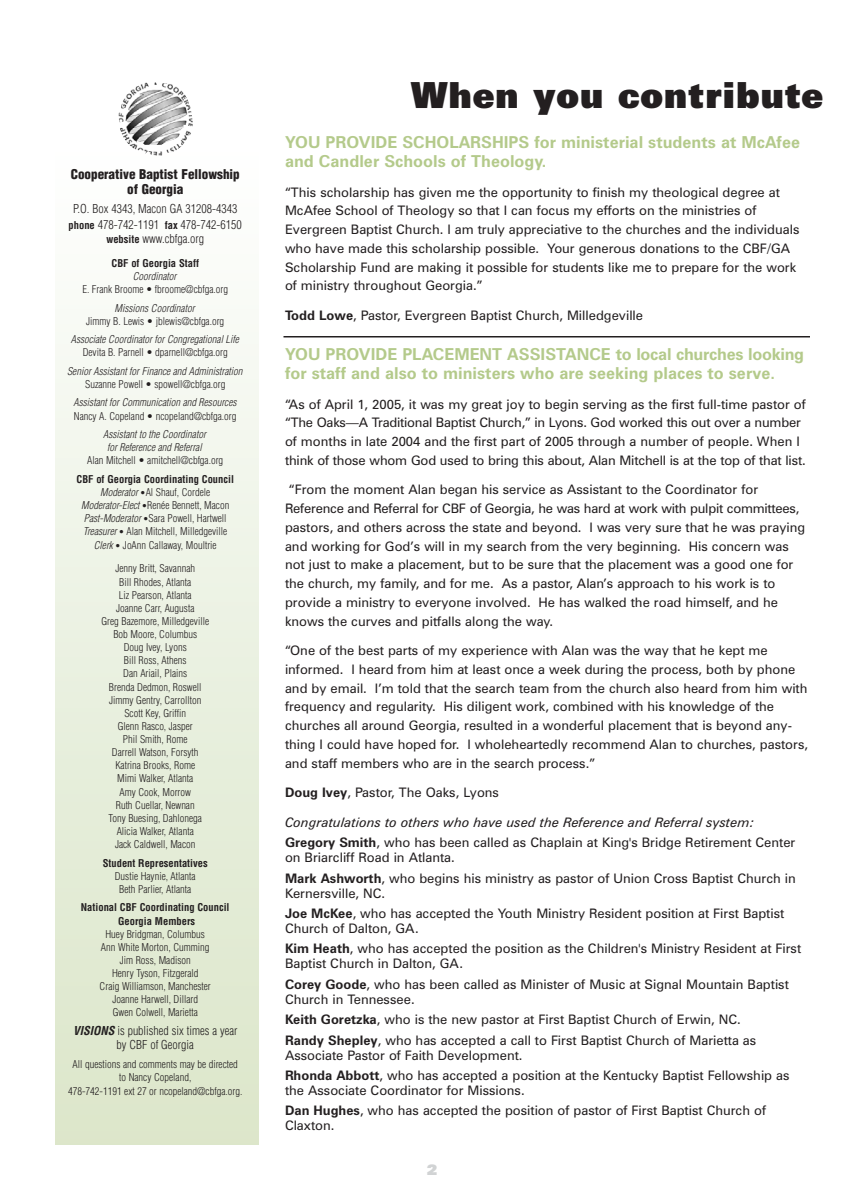
<style>
.page{position:relative;width:864px;height:1188px;background:#fff}
.page>*{position:absolute;margin:0;border:0;box-sizing:border-box;transform-origin:0 0}
.t1{font:900 36px "Zurich BT";color:#231f20}
.t2{font:700 16.5px/18.8px "Zurich BT";color:#b4ca8b}
.t3{font:900 15px "Zurich BT";color:#d1d3d4}
.t4{font:13.2px/18.8px "Zurich BT";color:#231f20}
.t5{font:italic 13.2px/20.4px "Zurich BT";color:#231f20}
.t6{font:900 condensed 13.2px/15px "Helvetica";color:#231f20;text-align:center}
.t7{font:300 condensed 12px/16.8px "Helvetica";color:#231f20;text-align:center}
.t8{font:300 condensed 10.5px/13.2px "Helvetica";color:#231f20;text-align:center}
.t9{font:italic 300 condensed 10.5px/13.2px "Helvetica";color:#231f20;text-align:center}
.t10{font:700 condensed 10.5px/13.2px "Helvetica";color:#231f20;text-align:center}
.s1{font-weight:700;font-size:10.5px}
.s2{font-weight:700}
.s3{font-style:italic}
.s4{font-size:9px}
.s5{font-weight:700;font-style:italic}
.s6{font-weight:700;font-style:normal}
.s7{font-style:normal}
</style>
<div class="page">
<div style="left:56px;top:149px;width:202px;height:996px;background:linear-gradient(to bottom,#fdfefd,#dae5c8)"></div>
<img style="left:118px;top:82px;width:75px;height:74px">
<hr style="left:284px;top:336px;width:526px;height:2px;background:#231f20">
<p class="t6" style="left:71px;top:168px;width:171px">Cooperative Baptist Fellowship of Georgia</p>
<p class="t7" style="left:69px;top:201px;width:175px">P.O. Box 4343, Macon GA 31208-4343 <span class="s1">phone</span> 478-742-1191 <span class="s1">fax</span> 478-742-6150</p>
<p class="t7" style="left:106px;top:231px;width:99px"><span class="s1">website</span> www.cbfga.org</p>
<p class="t10" style="left:112px;top:257px;width:89px">CBF of Georgia Staff</p>
<p class="t9" style="left:133px;top:270px;width:45px">Coordinator</p>
<p class="t8" style="left:82px;top:283px;width:147px">E. Frank Broome • fbroome@cbfga.org</p>
<p class="t9" style="left:115px;top:302px;width:82px">Missions Coordinator</p>
<p class="t8" style="left:86px;top:315px;width:140px">Jimmy B. Lewis • jblewis@cbfga.org</p>
<p class="t9" style="left:71px;top:334px;width:170px">Associate Coordinator for Congregational Life</p>
<p class="t8" style="left:83px;top:347px;width:147px">Devita B. Parnell • dparnell@cbfga.org</p>
<p class="t9" style="left:67px;top:365px;width:177px">Senior Assistant for Finance and Administration</p>
<p class="t8" style="left:85px;top:378px;width:142px">Suzanne Powell • spowell@cbfga.org</p>
<p class="t9" style="left:74px;top:397px;width:165px">Assistant for Communication and Resources</p>
<p class="t8" style="left:74px;top:410px;width:164px">Nancy A. Copeland • ncopeland@cbfga.org</p>
<p class="t9" style="left:103px;top:429px;width:104px">Assistant to the Coordinator for Reference and Referral</p>
<p class="t8" style="left:87px;top:455px;width:138px">Alan Mitchell • amitchell@cbfga.org</p>
<p class="t8" style="left:77px;top:473px;width:159px"><span class="s2">CBF of Georgia Coordinating Council </span><span class="s3">Moderator</span> <span class="s4">•</span>Al Shauf, Cordele <span class="s3">Moderator-Elect</span> <span class="s4">•</span>Renée Bennett, Macon <span class="s3">Past-Moderator</span> <span class="s4">•</span>Sara Powell, Hartwell <span class="s3">Treasurer</span> <span class="s4">•</span> Alan Mitchell, Milledgeville <span class="s3">Clerk</span> <span class="s4">•</span> JoAnn Callaway, Moultrie</p>
<p class="t8" style="left:101px;top:563px;width:109px">Jenny Britt, Savannah<br>Bill Rhodes, Atlanta<br>Liz Pearson, Atlanta<br>Joanne Carr, Augusta<br>Greg Bazemore, Milledgeville<br>Bob Moore, Columbus<br>Doug Ivey, Lyons<br>Bill Ross, Athens<br>Dan Ariail, Plains<br>Brenda Dedmon, Roswell<br>Jimmy Gentry, Carrollton<br>Scott Key, Griffin<br>Glenn Rasco, Jasper<br>Phil Smith, Rome<br>Darrell Watson, Forsyth<br>Katrina Brooks, Rome<br>Mimi Walker, Atlanta<br>Amy Cook, Morrow<br>Ruth Cuellar, Newnan<br>Tony Buesing, Dahlonega<br>Alicia Walker, Atlanta<br>Jack Caldwell, Macon</p>
<p class="t10" style="left:103px;top:857px;width:106px">Student Representatives</p>
<p class="t8" style="left:115px;top:870px;width:82px">Dustie Haynie, Atlanta<br>Beth Parlier, Atlanta</p>
<p class="t10" style="left:81px;top:902px;width:150px">National CBF Coordinating Council<br>Georgia Members</p>
<p class="t8" style="left:100px;top:928px;width:113px">Huey Bridgman, Columbus<br>Ann White Morton, Cumming<br>Jim Ross, Madison<br>Henry Tyson, Fitzgerald<br>Craig Williamson, Manchester<br>Joanne Harwell, Dillard<br>Gwen Colwell, Marietta</p>
<p class="t7" style="left:73px;top:1025px;width:166px;line-height:13.5px"><span class="s5">VISIONS</span> is published six times a year by CBF of Georgia</p>
<p class="t8" style="left:68px;top:1058px;width:176px">All questions and comments may be directed to Nancy Copeland,<br>478-742-1191 ext 27 or ncopeland@cbfga.org.</p>
<h1 class="t1" style="left:411px;top:83px;width:414px">When you contribute</h1>
<p class="t2" style="left:285px;top:135px;width:517px">YOU PROVIDE SCHOLARSHIPS for ministerial students at McAfee and Candler Schools of Theology.</p>
<p class="t4" style="left:285px;top:184px;width:516px">“This scholarship has given me the opportunity to finish my theological degree at McAfee School of Theology so that I can focus my efforts on the ministries of Evergreen Baptist Church. I am truly appreciative to the churches and the individuals who have made this scholarship possible. Your generous donations to the CBF/GA Scholarship Fund are making it possible for students like me to prepare for the work of ministry throughout Georgia.”</p>
<p class="t4" style="left:285px;top:307px;width:360px"><span class="s2">Todd Lowe</span>, Pastor, Evergreen Baptist Church, Milledgeville</p>
<p class="t2" style="left:285px;top:346px;width:521px">YOU PROVIDE PLACEMENT ASSISTANCE to local churches looking for staff and also to ministers who are seeking places to serve.</p>
<p class="t4" style="left:285px;top:396px;width:522px">“As of April 1, 2005, it was my great joy to begin serving as the first full-time pastor of “The Oaks—A Traditional Baptist Church,” in Lyons. God worked this out over a number of months in late 2004 and the first part of 2005 through a number of people. When I think of those whom God used to bring this about, Alan Mitchell is at the top of that list.</p>
<p class="t4" style="left:285px;top:481px;width:522px;text-indent:4px">“From the moment Alan began his service as Assistant to the Coordinator for Reference and Referral for CBF of Georgia, he was hard at work with pulpit committees, pastors, and others across the state and beyond. I was very sure that he was praying and working for God’s will in my search from the very beginning. His concern was not just to make a placement, but to be sure that the placement was a good one for the church, my family, and for me. As a pastor, Alan’s approach to his work is to provide a ministry to everyone involved. He has walked the road himself, and he knows the curves and pitfalls along the way.</p>
<p class="t4" style="left:285px;top:642px;width:525px">“One of the best parts of my experience with Alan was the way that he kept me informed. I heard from him at least once a week during the process, both by phone and by email. I’m told that the search team from the church also heard from him with frequency and regularity. His diligent work, combined with his knowledge of the churches all around Georgia, resulted in a wonderful placement that is beyond any&shy;thing I could have hoped for. I wholeheartedly recommend Alan to churches, pastors, and staff members who are in the search process.”</p>
<p class="t4" style="left:285px;top:784px;width:216px"><span class="s2">Doug Ivey</span>, Pastor, The Oaks, Lyons</p>
<p class="t5" style="left:285px;top:813px;width:512px">Congratulations to others who have used the Reference and Referral system:<br><span class="s6">Gregory Smith</span><span class="s7">, who has been called as Chaplain at King's Bridge Retirement Center</span></p>
<p class="t4" style="left:285px;top:848px;width:512px;line-height:20.4px">on Briarcliff Road in Atlanta.<br><span class="s2">Mark Ashworth</span>, who begins his ministry as pastor of Union Cross Baptist Church in</p>
<p class="t4" style="left:285px;top:884px;width:501px;line-height:20.4px">Kernersville, NC.<br><span class="s2">Joe McKee</span>, who has accepted the Youth Ministry Resident position at First Baptist</p>
<p class="t4" style="left:285px;top:919px;width:518px;line-height:20.4px">Church of Dalton, GA.<br><span class="s2">Kim Heath</span>, who has accepted the position as the Children's Ministry Resident at First</p>
<p class="t4" style="left:285px;top:955px;width:505px;line-height:20.4px">Baptist Church in Dalton, GA.<br><span class="s2">Corey Goode</span>, who has been called as Minister of Music at Signal Mountain Baptist</p>
<p class="t4" style="left:285px;top:990px;width:473px;line-height:20.4px">Church in Tennessee.<br><span class="s2">Keith Goretzka</span>, who is the new pastor at First Baptist Church of Erwin, NC.<br><span class="s2">Randy Shepley</span>, who has accepted a call to First Baptist Church of Marietta as</p>
<p class="t4" style="left:285px;top:1046px;width:506px;line-height:20.4px">Associate Pastor of Faith Development.<br><span class="s2">Rhonda Abbott</span>, who has accepted a position at the Kentucky Baptist Fellowship as</p>
<p class="t4" style="left:285px;top:1081px;width:483px;line-height:20.4px">the Associate Coordinator for Missions.<br><span class="s2">Dan Hughes</span>, who has accepted the position of pastor of First Baptist Church of</p>
<p class="t4" style="left:285px;top:1118px;width:51px">Claxton.</p>
<p class="t3" style="left:427px;top:1164px;width:12px">2</p>
</div>
